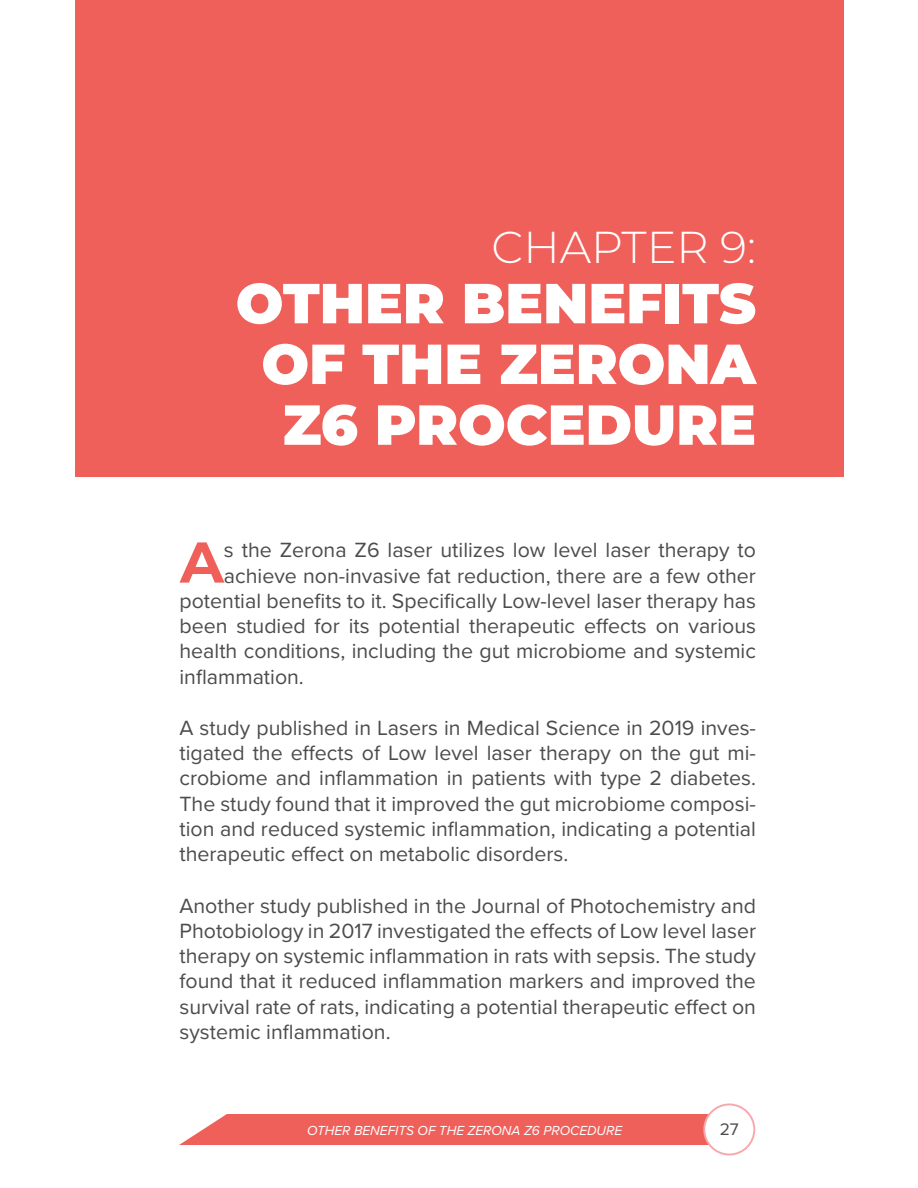
<style>
.page{position:relative;width:918px;height:1188px;background:#fff}
.page>*{position:absolute;margin:0;border:0;box-sizing:border-box;transform-origin:0 0}
.t1{font:700 57.45px "Montserrat";color:#f0605b}
.t2{font:900 56.25px/60.8px "Montserrat";color:#fff;text-align:right}
.t3{font:300 44.7px "Montserrat";color:#fff}
.t4{font:21.3px/25.2px "Proxima Nova";color:#4b4c4d;text-align:justify}
.t5{font:17.4px "Proxima Nova";color:#4b4c4d}
.t6{font:italic 13.65px "Proxima Nova";color:#fff}
</style>
<div class="page">
<div style="left:179px;top:1114px;width:530px;height:31px;background:#f0605b"></div>
<div style="left:704px;top:1104px;width:50px;height:51px;background:#fff;border-radius:50%"></div>
<div style="left:703px;top:1104px;width:52px;height:51px;border:2px solid #f7a8ad;border-radius:50%"></div>
<div style="left:75px;top:0;width:768px;height:476px;background:#f0605b"></div>
<h3 class="t3" style="left:491px;top:221px;width:266px">CHAPTER 9:</h3>
<h2 class="t2" style="left:236px;top:274px;width:522px">OTHER BENEFITS<br>OF THE ZERONA<br>Z6 PROCEDURE</h2>
<h1 class="t1" style="left:180px;top:529px;width:45px">A</h1>
<p class="t4" style="left:224px;top:539px;width:534px">s the Zerona Z6 laser utilizes low level laser therapy to</p>
<p class="t4" style="left:224px;top:564px;width:534px">achieve non-invasive fat reduction, there are a few other</p>
<p class="t4" style="left:179px;top:590px;width:578px">potential benefits to it. Specifically Low-level laser therapy has</p>
<p class="t4" style="left:179px;top:615px;width:578px">been studied for its potential therapeutic effects on various</p>
<p class="t4" style="left:179px;top:640px;width:578px">health conditions, including the gut microbiome and systemic</p>
<p class="t4" style="left:179px;top:665px;width:126px">inflammation.</p>
<p class="t4" style="left:179px;top:717px;width:578px">A study published in Lasers in Medical Science in 2019 inves&shy;tigated the effects of Low level laser therapy on the gut mi&shy;crobiome and inflammation in patients with type 2 diabetes.<br>The study found that it improved the gut microbiome composi&shy;tion and reduced systemic inflammation, indicating a potential therapeutic effect on metabolic disorders.</p>
<p class="t4" style="left:179px;top:894px;width:578px">Another study published in the Journal of Photochemistry and Photobiology in 2017 investigated the effects of Low level laser therapy on systemic inflammation in rats with sepsis. The study found that it reduced inflammation markers and improved the survival rate of rats, indicating a potential therapeutic effect on systemic inflammation.</p>
<p class="t6" style="left:307px;top:1126px;width:316px">OTHER BENEFITS OF THE ZERONA Z6 PROCEDURE</p>
<p class="t5" style="left:720px;top:1122px;width:21px">27</p>
</div>
